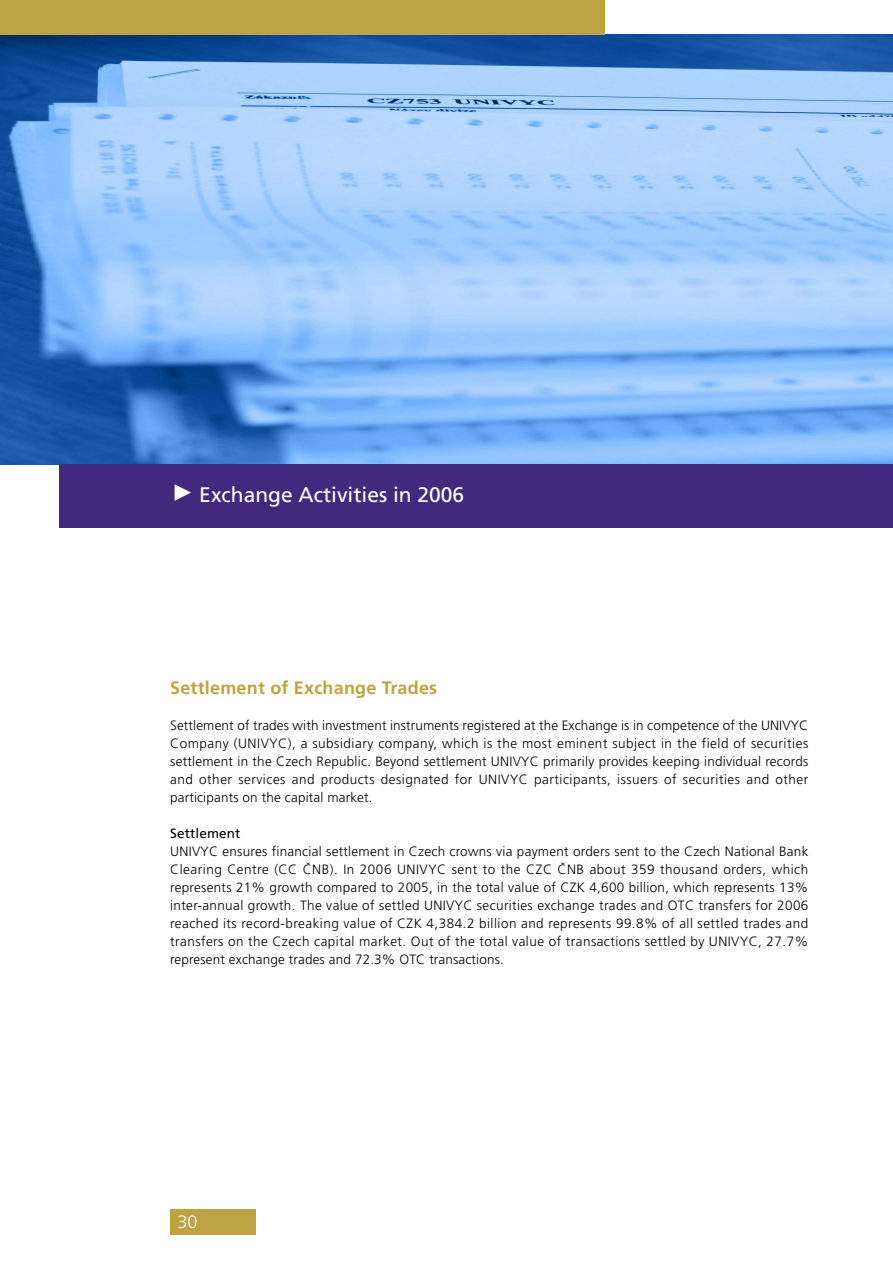
<style>
.page{position:relative;width:893px;height:1262px;background:#fff}
.page>*{position:absolute;margin:0;border:0;box-sizing:border-box;transform-origin:0 0}
.t1{font:21px "Frutiger CE";color:#fff}
.t2{font:700 18px "Frutiger CE";letter-spacing:.01em;color:#bea344}
.t3{font:300 18px "Frutiger CE";color:#fff}
.t4{font:300 13.5px/18px "Frutiger CE";letter-spacing:.01em;color:#000;text-align:justify}
.t5{font:13.5px "Frutiger CE";letter-spacing:.01em;color:#000}
.s1{font-family:"European Pi Four"}
</style>
<div class="page">
<img style="left:0;top:34px;width:892px;height:431px">
<div style="left:0;top:0;width:604px;height:34px;background:#bea344"></div>
<div style="left:170px;top:1209px;width:85px;height:25px;background:#bea344"></div>
<div style="left:60px;top:464px;width:832px;height:63px;background:#42297d"></div>
<h1 class="t1" style="left:172px;top:484px;width:293px"><span class="s1">-</span> Exchange Activities in 2006</h1>
<h2 class="t2" style="left:170px;top:679px;width:268px">Settlement of Exchange Trades</h2>
<p class="t4" style="left:170px;top:717px;width:639px">Settlement of trades with investment instruments registered at the Exchange is in competence of the UNIVYC Company (UNIVYC), a subsidiary company, which is the most eminent subject in the field of securities settlement in the Czech Republic. Beyond settlement UNIVYC primarily provides keeping individual records and other services and products designated for UNIVYC participants, issuers of securities and other participants on the capital market.</p>
<p class="t5" style="left:170px;top:827px;width:72px">Settlement</p>
<p class="t4" style="left:170px;top:843px;width:639px">UNIVYC ensures financial settlement in Czech crowns via payment orders sent to the Czech National Bank Clearing Centre (CC ČNB). In 2006 UNIVYC sent to the CZC ČNB about 359 thousand orders, which represents 21% growth compared to 2005, in the total value of CZK 4,600 billion, which represents 13% inter-annual growth. The value of settled UNIVYC securities exchange trades and OTC transfers for 2006 reached its record-breaking value of CZK 4,384.2 billion and represents 99.8% of all settled trades and transfers on the Czech capital market. Out of the total value of transactions settled by UNIVYC, 27.7% represent exchange trades and 72.3% OTC transactions.</p>
<h2 class="t3" style="left:178px;top:1212px;width:22px">30</h2>
</div>
